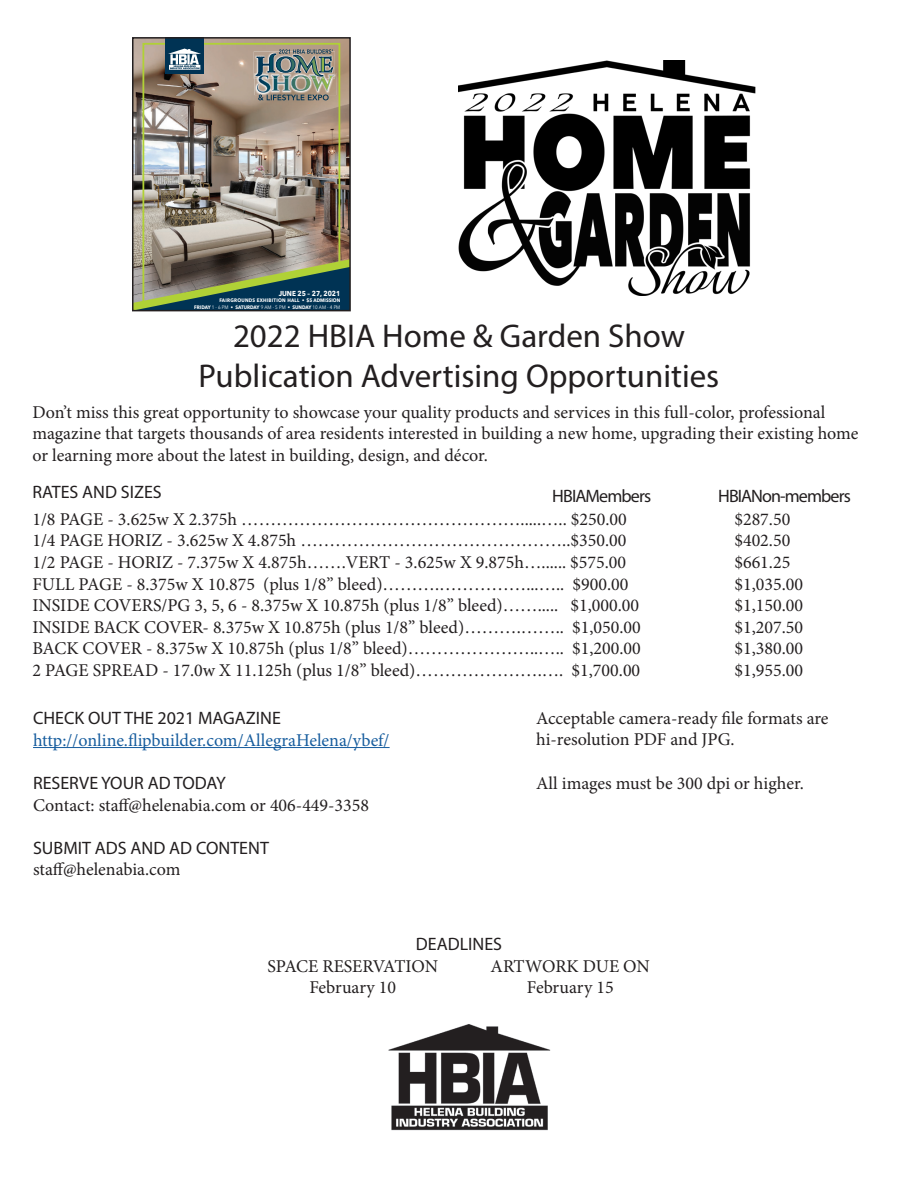
<style>
.page{position:relative;width:918px;height:1188px;background:#fff}
.page>*{position:absolute;margin:0;border:0;box-sizing:border-box;transform-origin:0 0}
.t1{font:33px "Myriad Pro";color:#231f20}
.t2{font:18px/21.6px "Minion Pro";color:#231f20}
.t3{font:18px/21.6px "Myriad Pro";color:#231f20}
.t4{font:18px "Minion Pro";color:#175d9e}
.t5{font:18px "Myriad Pro";letter-spacing:-.05em;color:#231f20}
.t6{font:700 7.2px "Avenir Next";color:#fff;scale:.9 1}
.t7{font:700 5.1px/6.6px "Avenir Next";letter-spacing:.05em;color:#fff;text-align:right;scale:.9 1}
.s1{font-weight:400}
.s2{font-family:"Minion Pro"}
</style>
<div class="page">
<img style="left:135px;top:40px;width:213px;height:219px">
<div style="left:142px;top:43px;width:198px;height:263px;border:2px solid #b0d136"></div>
<svg style="left:135px;top:259px;width:213px;height:49px;background:#516657"></svg>
<img style="left:255px;top:73px;width:81px;height:22px">
<img style="left:254px;top:52px;width:81px;height:27px">
<img style="left:255px;top:73px;width:80px;height:6px">
<svg style="left:256px;top:49px;width:78px;height:51px;background:#899089"></svg>
<div style="left:165px;top:38px;width:39px;height:36px;background:#003354"></div>
<svg style="left:168px;top:49px;width:33px;height:21px"></svg>
<div style="left:132px;top:37px;width:219px;height:274px;border:2px solid #231f20"></div>
<hr style="left:33px;top:747px;width:357px;height:1px;background:#175d9e">
<img style="left:388px;top:1024px;width:163px;height:107px">
<img style="left:458px;top:60px;width:298px;height:235px">
<p class="t6" style="left:279px;top:287px;width:70px">JUNE 25 – 27, 2021</p>
<p class="t7" style="left:194px;top:297px;width:164px">FAIRGROUNDS EXHIBITION HALL • $5 ADMISSION<br>FRIDAY <span class="s1">1 - 6 PM •</span> SATURDAY <span class="s1">9 AM - 5 PM •</span> SUNDAY <span class="s1">10 AM - 4 PM</span></p>
<p class="t1" style="left:233px;top:316px;width:453px">2022 HBIA Home &amp; Garden Show</p>
<p class="t1" style="left:199px;top:355px;width:522px">Publication Advertising Opportunities</p>
<p class="t2" style="left:32px;top:401px;width:828px">Don’t miss this great opportunity to showcase your quality products and services in this full-color, professional magazine that targets thousands of area residents interested in building a new home, upgrading their existing home or learning more about the latest in building, design, and décor.</p>
<p class="t3" style="left:32px;top:481px;width:131px">RATES AND SIZES</p>
<p class="t5" style="left:552px;top:485px;width:100px">HBIA Members</p>
<p class="t5" style="left:718px;top:485px;width:134px">HBIA Non-members</p>
<p class="t2" style="left:32px;top:508px;width:596px">1/8 PAGE - 3.625w X 2.375h ………………………………………….....….. $250.00</p>
<p class="t2" style="left:734px;top:508px;width:57px">$287.50</p>
<p class="t2" style="left:32px;top:530px;width:595px">1/4 PAGE HORIZ - 3.625w X 4.875h ………………………………………..$350.00</p>
<p class="t2" style="left:734px;top:530px;width:57px">$402.50</p>
<p class="t2" style="left:32px;top:552px;width:595px">1/2 PAGE - HORIZ - 7.375w X 4.875h…….VERT - 3.625w X 9.875h…...... $575.00</p>
<p class="t2" style="left:734px;top:552px;width:57px">$661.25</p>
<p class="t2" style="left:32px;top:573px;width:598px">FULL PAGE - 8.375w X 10.875 (plus 1/8” bleed)……….……………...….. $900.00</p>
<p class="t2" style="left:734px;top:573px;width:70px">$1,035.00</p>
<p class="t2" style="left:32px;top:595px;width:608px">INSIDE COVERS/PG 3, 5, 6 - 8.375w X 10.875h (plus 1/8” bleed)……..... $1,000.00</p>
<p class="t2" style="left:734px;top:595px;width:70px">$1,150.00</p>
<p class="t2" style="left:32px;top:616px;width:610px">INSIDE BACK COVER- 8.375w X 10.875h (plus 1/8” bleed)……….…….. $1,050.00</p>
<p class="t2" style="left:734px;top:616px;width:70px">$1,207.50</p>
<p class="t2" style="left:32px;top:638px;width:610px">BACK COVER - 8.375w X 10.875h (plus 1/8” bleed)…………………..….. $1,200.00</p>
<p class="t2" style="left:734px;top:638px;width:70px">$1,380.00</p>
<p class="t2" style="left:32px;top:660px;width:609px">2 PAGE SPREAD - 17.0w X 11.125h (plus 1/8” bleed)………………….…. $1,700.00</p>
<p class="t2" style="left:734px;top:660px;width:70px">$1,955.00</p>
<p class="t3" style="left:33px;top:707px;width:249px">CHECK OUT THE 2021 MAGAZINE</p>
<p class="t4" style="left:33px;top:728px;width:358px">http://online.flipbuilder.com/AllegraHelena/ybef/</p>
<p class="t3" style="left:33px;top:772px;width:194px">RESERVE YOUR AD TODAY</p>
<p class="t2" style="left:33px;top:794px;width:338px">Contact: staff@helenabia.com or 406-449-3358</p>
<p class="t3" style="left:33px;top:837px;width:237px">SUBMIT ADS AND AD CONTENT <span class="s2">staff@helenabia.com</span></p>
<p class="t3" style="left:416px;top:933px;width:88px">DEADLINES</p>
<p class="t2" style="left:536px;top:707px;width:294px">Acceptable camera-ready file formats are hi-resolution PDF and JPG.</p>
<p class="t2" style="left:536px;top:772px;width:269px">All images must be 300 dpi or higher.</p>
<p class="t2" style="left:267px;top:955px;width:172px">SPACE RESERVATION</p>
<p class="t2" style="left:309px;top:977px;width:88px">February 10</p>
<p class="t2" style="left:491px;top:955px;width:161px">ARTWORK DUE ON</p>
<p class="t2" style="left:527px;top:977px;width:88px">February 15</p>
</div>
